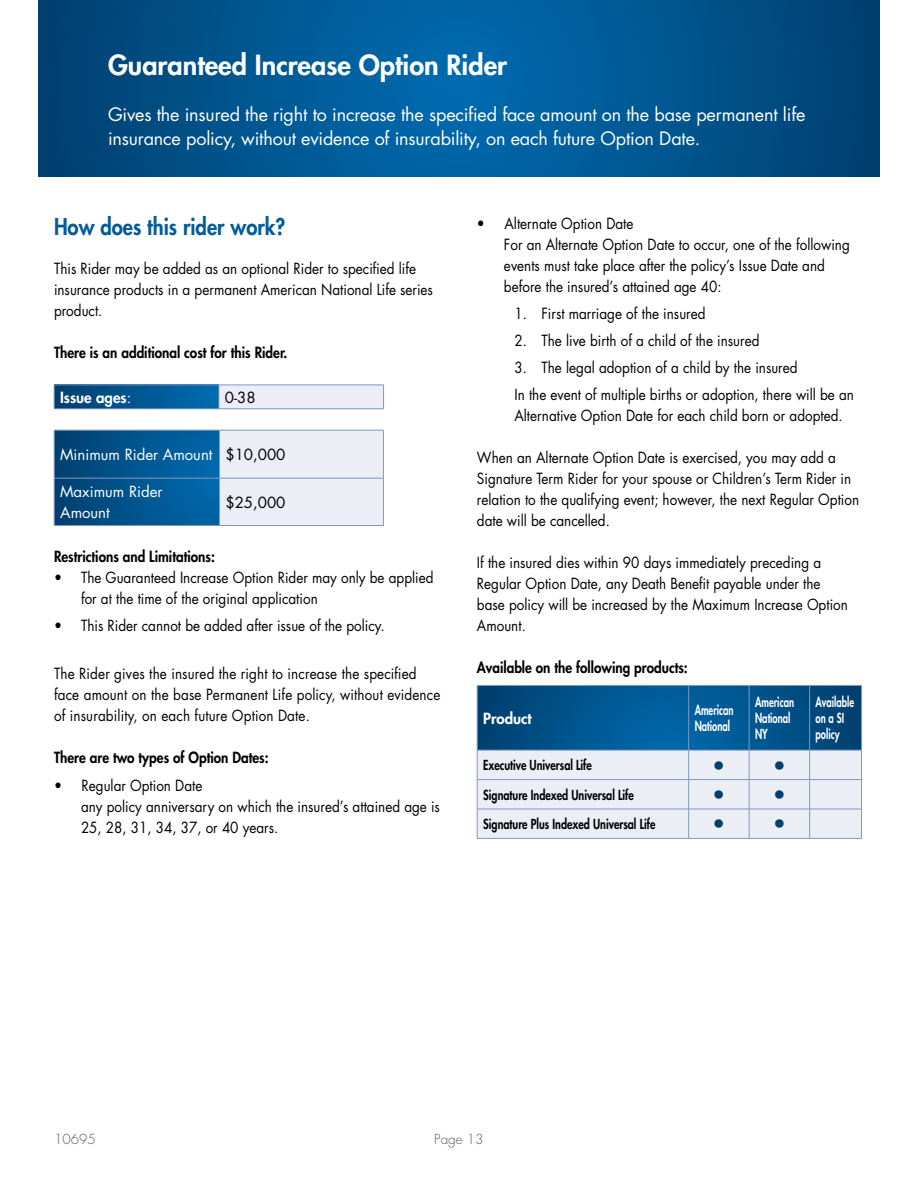
<style>
.page{position:relative;width:918px;height:1188px;background:#fff}
.page>*{position:absolute;margin:0;border:0;box-sizing:border-box;transform-origin:0 0}
.t1{font:800 27px "Futura";color:#fff}
.t2{font:800 22.5px "Futura";color:#005c99;scale:.9 1}
.t3{font:22.5px "Futura";color:#003f6e}
.t4{font:18px/24px "Futura";letter-spacing:-.01em;color:#fff}
.t5{font:15px/21px "Futura";color:#000;scale:.9 1}
.t6{font:800 15px "Futura";color:#000;scale:.9 1}
.t7{font:15px/21px "Futura";color:#fff}
.t8{font:800 15px "Futura";color:#fff}
.t9{font:15px "Futura";color:#000}
.t10{font:800 13.5px "Futura";color:#000;scale:.8 1}
.t11{font:800 13.5px/16.2px "Futura";color:#fff;scale:.7 1}
.t12{font:300 13.5px "Futura";color:#58595b}
.s1{font-weight:400}
.s2{color:#000}
</style>
<div class="page">
<svg style="left:39px;top:0;width:840px;height:176px;background:#00558f"></svg>
<div style="left:54px;top:385px;width:165px;height:24px;background:linear-gradient(to right,#00406f,#006cb1)"></div>
<div style="left:219px;top:385px;width:165px;height:24px;background:#eceef6"></div>
<hr style="left:54px;top:385px;width:165px;height:1px;background:#7f98c3">
<svg style="left:54px;top:385px;width:1px;height:24px"></svg>
<hr style="left:219px;top:385px;width:165px;height:1px;background:#7f98c3">
<svg style="left:219px;top:385px;width:1px;height:24px"></svg>
<svg style="left:383px;top:385px;width:1px;height:24px"></svg>
<hr style="left:54px;top:409px;width:165px;height:1px;background:#7f98c3">
<hr style="left:219px;top:409px;width:165px;height:1px;background:#7f98c3">
<svg style="left:55px;top:431px;width:328px;height:94px;background:#75a0c1"></svg>
<hr style="left:54px;top:430px;width:165px;height:1px;background:#7f98c3">
<hr style="left:54px;top:430px;width:1px;height:48px;background:#7f98c3">
<hr style="left:219px;top:430px;width:165px;height:1px;background:#7f98c3">
<hr style="left:219px;top:430px;width:1px;height:48px;background:#7f98c3">
<hr style="left:383px;top:430px;width:1px;height:48px;background:#7f98c3">
<hr style="left:54px;top:478px;width:165px;height:1px;background:#7f98c3">
<hr style="left:54px;top:478px;width:1px;height:47px;background:#7f98c3">
<hr style="left:219px;top:478px;width:165px;height:1px;background:#7f98c3">
<hr style="left:219px;top:478px;width:1px;height:47px;background:#7f98c3">
<hr style="left:383px;top:478px;width:1px;height:47px;background:#7f98c3">
<hr style="left:54px;top:525px;width:165px;height:1px;background:#7f98c3">
<hr style="left:219px;top:525px;width:165px;height:1px;background:#7f98c3">
<hr style="left:477px;top:838px;width:212px;height:1px;background:#7f98c3">
<hr style="left:689px;top:838px;width:60px;height:1px;background:#7f98c3">
<hr style="left:749px;top:838px;width:61px;height:1px;background:#7f98c3">
<hr style="left:810px;top:838px;width:52px;height:1px;background:#7f98c3">
<svg style="left:477px;top:685px;width:385px;height:153px;background:#86abc8"></svg>
<h1 class="t1" style="left:108px;top:48px;width:401px">Guaranteed Increase Option Rider</h1>
<p class="t4" style="left:108px;top:103px;width:699px">Gives the insured the right to increase the specified face amount on the base permanent life insurance policy, without evidence of insurability, on each future Option Date.</p>
<h2 class="t2" style="left:54px;top:212px;width:259px">How does this rider work?</h2>
<p class="t5" style="left:54px;top:258px;width:423px">This Rider may be added as an optional Rider to specified life insurance products in a permanent American National Life series product.</p>
<p class="t6" style="left:54px;top:343px;width:261px">There is an additional cost for this Rider.</p>
<p class="t8" style="left:60px;top:388px;width:73px">Issue ages<span class="s1">:</span></p>
<p class="t9" style="left:225px;top:387px;width:32px">0-38</p>
<p class="t7" style="left:60px;top:444px;width:227px">Minimum Rider Amount <span class="s2">$10,000</span></p>
<p class="t7" style="left:60px;top:481px;width:104px">Maximum Rider<br>Amount</p>
<p class="t9" style="left:225px;top:493px;width:62px">$25,000</p>
<p class="t6" style="left:54px;top:547px;width:180px">Restrictions and Limitations:</p>
<p class="t5" style="left:81px;top:567px;width:393px;text-indent:-27px">• The Guaranteed Increase Option Rider may only be applied for at the time of the original application</p>
<p class="t5" style="left:54px;top:615px;width:369px">• This Rider cannot be added after issue of the policy.</p>
<p class="t5" style="left:54px;top:663px;width:431px">The Rider gives the insured the right to increase the specified face amount on the base Permanent Life policy, without evidence of insurability, on each future Option Date.</p>
<p class="t6" style="left:54px;top:748px;width:240px">There are two types of Option Dates:</p>
<p class="t5" style="left:81px;top:775px;width:400px;text-indent:-27px">• Regular Option Date<br>any policy anniversary on which the insured’s attained age is<br>25, 28, 31, 34, 37, or 40 years.</p>
<p class="t5" style="left:504px;top:213px;width:386px;text-indent:-27px">• Alternate Option Date<br>For an Alternate Option Date to occur, one of the following events must take place after the policy’s Issue Date and before the insured’s attained age 40:</p>
<p class="t5" style="left:514px;top:303px;width:214px">1. First marriage of the insured</p>
<p class="t5" style="left:514px;top:330px;width:274px">2. The live birth of a child of the insured</p>
<p class="t5" style="left:514px;top:353px;width:379px;line-height:27.8px">3. The legal adoption of a child by the insured<br>In the event of multiple births or adoption, there will be an</p>
<p class="t5" style="left:514px;top:405px;width:366px">Alternative Option Date for each child born or adopted.</p>
<p class="t5" style="left:477px;top:447px;width:426px">When an Alternate Option Date is exercised, you may add a Signature Term Rider for your spouse or Children’s Term Rider in relation to the qualifying event; however, the next Regular Option date will be cancelled.</p>
<p class="t5" style="left:477px;top:552px;width:414px">If the insured dies within 90 days immediately preceding a Regular Option Date, any Death Benefit payable under the base policy will be increased by the Maximum Increase Option Amount.</p>
<p class="t6" style="left:477px;top:658px;width:236px">Available on the following products:</p>
<p class="t8" style="left:483px;top:709px;width:50px">Product</p>
<p class="t11" style="left:695px;top:702px;width:57px">American<br>National</p>
<p class="t11" style="left:755px;top:694px;width:57px">American<br>National<br>NY</p>
<p class="t11" style="left:816px;top:694px;width:56px">Available on a SI policy</p>
<p class="t10" style="left:483px;top:757px;width:137px">Executive Universal Life</p>
<h2 class="t3" style="left:712px;top:751px;width:75px">• •</h2>
<p class="t10" style="left:483px;top:786px;width:190px">Signature Indexed Universal Life</p>
<h2 class="t3" style="left:712px;top:780px;width:75px">• •</h2>
<p class="t10" style="left:483px;top:816px;width:217px">Signature Plus Indexed Universal Life</p>
<h2 class="t3" style="left:712px;top:810px;width:75px">• •</h2>
<p class="t12" style="left:54px;top:1131px;width:43px">10695</p>
<p class="t12" style="left:434px;top:1131px;width:51px">Page 13</p>
</div>
